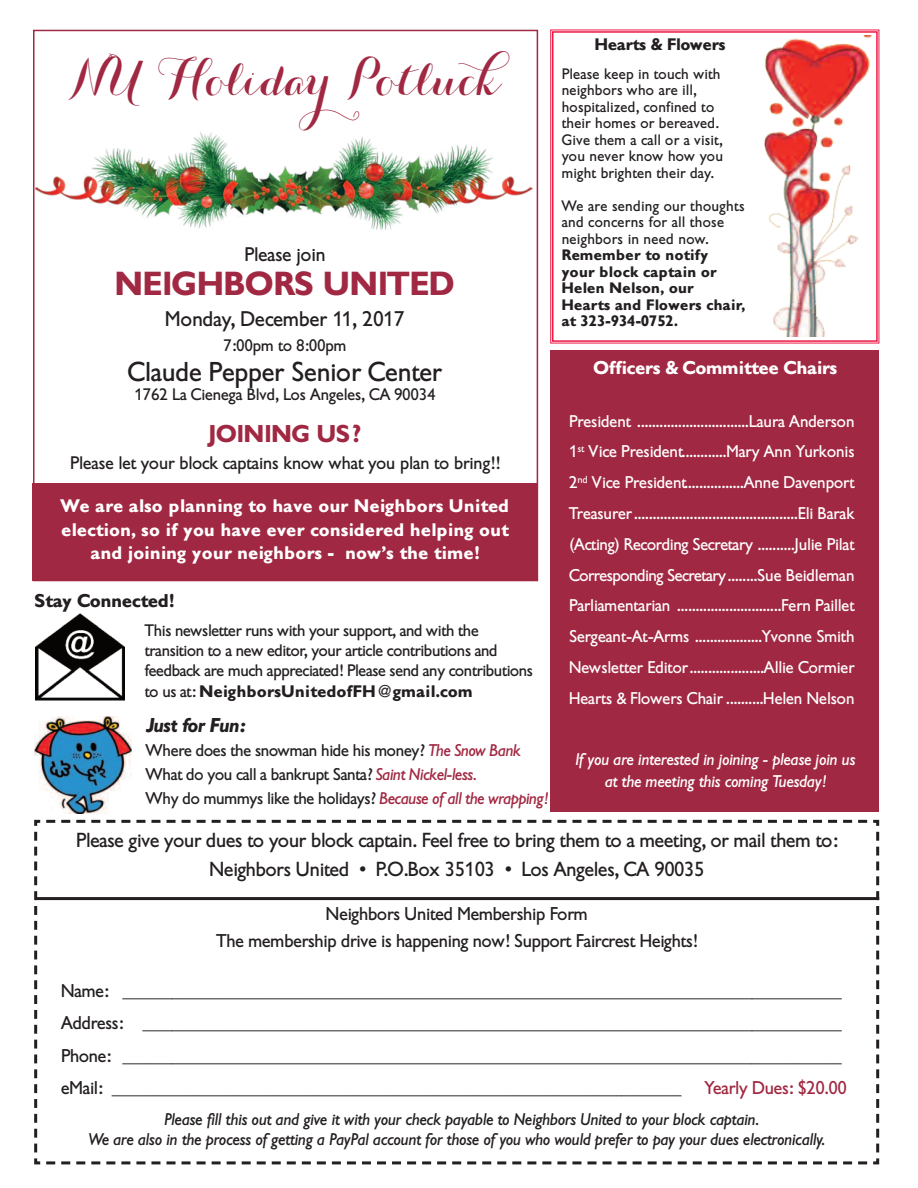
<style>
.page{position:relative;width:918px;height:1188px;background:#fff}
.page>*{position:absolute;margin:0;border:0;box-sizing:border-box;transform-origin:0 0}
.t1{font:900 49.5px "Carolyna Pro";color:#a12842}
.t2{font:700 33px "Gibson";color:#a12842}
.t3{font:27px "Gibson";color:#231f20}
.t4{font:700 24px "Gibson";color:#a12842}
.t5{font:21px "Gibson";color:#231f20}
.t6{font:20.1px/28.2px "Gibson";letter-spacing:-.01em;color:#231f20;text-align:center}
.t7{font:italic 700 19.8px "Gibson";color:#231f20}
.t8{font:19.5px "Gibson";color:#231f20}
.t9{font:18.3px/32.4px "Gibson";letter-spacing:-.01em;color:#231f20;text-align:center}
.t10{font:700 18.3px "Gibson";color:#fff}
.t11{font:18.3px "Gibson";letter-spacing:-.01em;color:#a12842}
.t12{font:700 18.3px "Gibson";color:#231f20}
.t13{font:700 18px/23.7px "Gibson";letter-spacing:.025em;color:#fff;text-align:center}
.t14{font:18px "Gibson";color:#231f20}
.t15{font:16.8px/30.8px "Gibson";color:#fff;text-align:justify}
.t16{font:italic 16.8px/20.4px "Gibson";color:#231f20;text-align:center}
.t17{font:16.8px/24.2px "Gibson";letter-spacing:-.015em;color:#231f20}
.t18{font:italic 16.8px/21.6px "Gibson";color:#fff;text-align:center}
.t19{font:16.5px/20.1px "Gibson";letter-spacing:-.015em;color:#231f20}
.t20{font:700 16.5px "Gibson";color:#231f20}
.t21{font:15px/16.5px "Gibson";letter-spacing:.02em;color:#231f20}
.t22{font:700 15px/16.5px "Gibson";letter-spacing:.025em;color:#231f20}
.s1{font-weight:700}
.s2{font-style:italic;color:#a12842}
</style>
<div class="page">
<svg style="left:34px;top:819px;width:846px;height:346px"></svg>
<div style="left:46px;top:833px;width:823px;height:56px;background:#fff"></div>
<div style="left:52px;top:907px;width:810px;height:245px;background:#fff"></div>
<hr style="left:35px;top:897px;width:844px;height:3px;background:#231f20">
<div style="left:550px;top:350px;width:329px;height:462px;background:#a12842"></div>
<img style="left:35px;top:717px;width:97px;height:97px">
<div style="left:552px;top:31px;width:326px;height:311px;border:2px solid #ed1946"></div>
<img style="left:764px;top:36px;width:108px;height:300px">
<img style="left:35px;top:613px;width:90px;height:88px">
<img style="left:35px;top:132px;width:497px;height:97px">
<div style="left:33px;top:483px;width:505px;height:98px;background:#a12842"></div>
<h1 class="t1" style="left:69px;top:49px;width:464px">NU HolidayPotluck</h1>
<p class="t8" style="left:245px;top:243px;width:83px">Please join</p>
<h2 class="t2" style="left:116px;top:264px;width:341px">NEIGHBORS UNITED</h2>
<p class="t5" style="left:166px;top:307px;width:241px">Monday, December 11, 2017</p>
<p class="t19" style="left:224px;top:336px;width:124px">7:00pm to 8:00pm</p>
<h3 class="t3" style="left:128px;top:356px;width:316px">Claude Pepper Senior Center</h3>
<p class="t19" style="left:135px;top:385px;width:302px">1762 La Cienega Blvd, Los Angeles, CA 90034</p>
<h3 class="t4" style="left:209px;top:420px;width:154px">JOINING US?</h3>
<p class="t14" style="left:71px;top:453px;width:431px">Please let your block captains know what you plan to bring!!</p>
<p class="t13" style="left:61px;top:494px;width:450px">We are also planning to have our Neighbors United election, so if you have ever considered helping out and joining your neighbors - now’s the time!</p>
<p class="t12" style="left:35px;top:590px;width:140px">Stay Connected!</p>
<p class="t19" style="left:145px;top:621px;width:390px">This newsletter runs with your support, and with the transition to a new editor, your article contributions and feedback are much appreciated! Please send any contributions to us at: <span class="s1">NeighborsUnitedofFH@gmail.com</span></p>
<p class="t20" style="left:595px;top:35px;width:132px">Hearts &amp; Flowers</p>
<p class="t21" style="left:562px;top:66px;width:163px">Please keep in touch with neighbors who are ill, hospitalized, confined to their homes or bereaved.<br>Give them a call or a visit, you never know how you might brighten their day.</p>
<p class="t21" style="left:562px;top:198px;width:184px">We are sending our thoughts and concerns for all those neighbors in need now.</p>
<p class="t22" style="left:562px;top:247px;width:185px">Remember to notify<br>your block captain or<br>Helen Nelson, our<br>Hearts and Flowers chair, at 323-934-0752.</p>
<p class="t10" style="left:594px;top:357px;width:245px">Officers &amp; Committee Chairs</p>
<p class="t15" style="left:569px;top:406px;width:287px">President ..............................Laura Anderson 1<sup>st</sup> Vice President............Mary Ann Yurkonis 2<sup>nd</sup> Vice President................Anne Davenport Treasurer............................................Eli Barak (Acting) Recording Secretary ..........Julie Pilat Corresponding Secretary........Sue Beidleman Parliamentarian ............................Fern Paillet Sergeant-At-Arms ..................Yvonne Smith Newsletter Editor....................Allie Cormier Hearts &amp; Flowers Chair ..........Helen Nelson</p>
<p class="t7" style="left:146px;top:714px;width:101px">Just for Fun:</p>
<p class="t17" style="left:146px;top:739px;width:404px">Where does the snowman hide his money? <span class="s2">The Snow Bank<br></span>What do you call a bankrupt Santa? <span class="s2">Saint Nickel-less.<br></span>Why do mummys like the holidays? <span class="s2">Because of all the wrapping!</span></p>
<p class="t6" style="left:77px;top:827px;width:763px">Please give your dues to your block captain. Feel free to bring them to a meeting, or mail them to:<br>Neighbors United • P.O.Box 35103 • Los Angeles, CA 90035</p>
<p class="t9" style="left:217px;top:900px;width:483px;line-height:27.8px">Neighbors United Membership Form<br>The membership drive is happening now! Support Faircrest Heights!</p>
<p class="t9" style="left:61px;top:975px;width:782px;text-align:justify">Name: ________________________________________________________________________ Address: ______________________________________________________________________ Phone: ________________________________________________________________________ eMail: _________________________________________________________</p>
<p class="t18" style="left:576px;top:749px;width:282px">If you are interested in joining - please join us at the meeting this coming Tuesday!</p>
<p class="t11" style="left:705px;top:1077px;width:144px">Yearly Dues: $20.00</p>
<p class="t16" style="left:89px;top:1109px;width:738px">Please fill this out and give it with your check payable to Neighbors United to your block captain.<br>We are also in the process of getting a PayPal account for those of you who would prefer to pay your dues electronically.</p>
</div>
